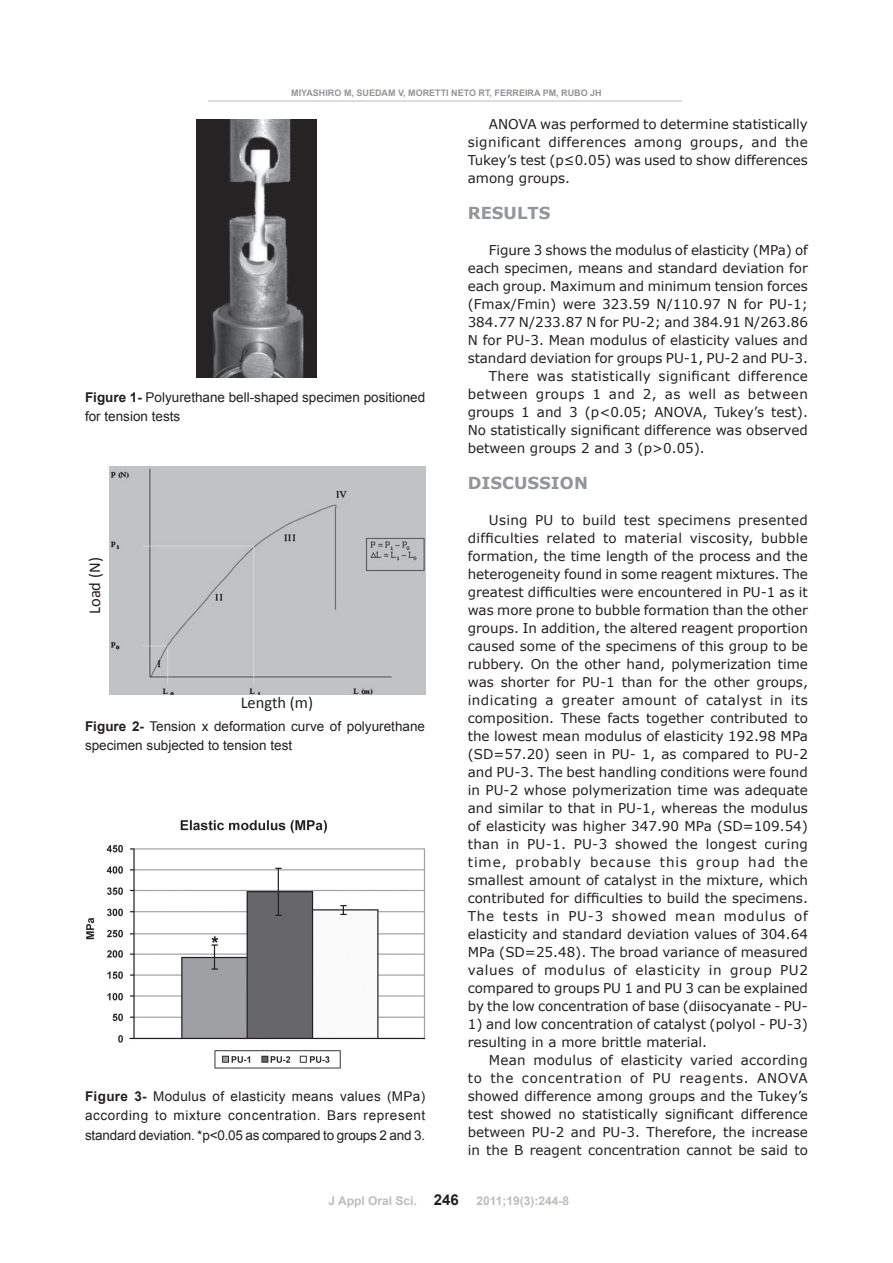
<style>
.page{position:relative;width:893px;height:1263px;background:#fff}
.page>*{position:absolute;margin:0;border:0;box-sizing:border-box;transform-origin:0 0}
.t1{font:700 16.5px "Verdana";color:#939598}
.t2{font:16.5px "Calibri";color:#231f20}
.t3{font:13.5px/18px "Verdana";color:#231f20;text-align:justify}
.t4{font:13.5px/19.5px "Arial";color:#231f20}
.t5{font:13.5px "Verdana";letter-spacing:.025em;color:#231f20}
.t6{font:13.5px "Verdana";letter-spacing:.035em;color:#231f20}
.t7{font:700 12px "Arial";color:#bcbdc0}
.t8{font:700 9px "Arial";color:#939598}
.s1{font-weight:700}
.s2{font-size:15px;color:#231f20}
</style>
<div class="page">
<hr style="left:208px;top:100px;width:474px;height:1px;background:#dcdddf">
<img style="left:196px;top:120px;width:120px;height:257px">
<img style="left:86px;top:819px;width:340px;height:250px">
<div style="left:109px;top:466px;width:316px;height:228px;background:#c1c2c4"></div>
<p class="t8" style="left:291px;top:87px;width:312px">MIYASHIRO M, SUEDAM V, MORETTI NETO RT, FERREIRA PM, RUBO JH</p>
<p class="t4" style="left:85px;top:387px;width:342px"><span class="s1">Figure 1-</span> Polyurethane bell-shaped specimen positioned for tension tests</p>
<p class="t2" style="left:85px;top:614px;width:58px;rotate:-90deg">Load (N)</p>
<p class="t2" style="left:241px;top:692px;width:74px">Length (m)</p>
<p class="t4" style="left:85px;top:716px;width:341px"><span class="s1">Figure 2-</span> Tension x deformation curve of polyurethane specimen subjected to tension test</p>
<p class="t4" style="left:85px;top:1086px;width:342px;text-align:justify"><span class="s1">Figure 3-</span> Modulus of elasticity means values (MPa) according to mixture concentration. Bars represent standard deviation. *p&lt;0.05 as compared to groups 2 and 3.</p>
<p class="t3" style="left:468px;top:115px;width:342px;text-indent:21px">ANOVA was performed to determine statistically significant differences among groups, and the Tukey’s test (p≤0.05) was used to show differences among groups.</p>
<p class="t1" style="left:468px;top:203px;width:84px">RESULTS</p>
<p class="t3" style="left:489px;top:241px;width:320px">Figure 3 shows the modulus of elasticity (MPa) of</p>
<p class="t3" style="left:468px;top:259px;width:342px">each specimen, means and standard deviation for</p>
<p class="t3" style="left:468px;top:277px;width:342px">each group. Maximum and minimum tension forces</p>
<p class="t3" style="left:468px;top:295px;width:342px">(Fmax/Fmin) were 323.59 N/110.97 N for PU-1;</p>
<p class="t3" style="left:468px;top:313px;width:342px">384.77 N/233.87 N for PU-2; and 384.91 N/263.86</p>
<p class="t3" style="left:468px;top:331px;width:342px">N for PU-3. Mean modulus of elasticity values and</p>
<p class="t3" style="left:468px;top:349px;width:342px">standard deviation for groups PU-1, PU-2 and PU-3.</p>
<p class="t5" style="left:489px;top:368px;width:320px">There was statistically significant difference</p>
<p class="t6" style="left:468px;top:386px;width:342px">between groups 1 and 2, as well as between</p>
<p class="t3" style="left:468px;top:403px;width:342px">groups 1 and 3 (p&lt;0.05; ANOVA, Tukey’s test).</p>
<p class="t3" style="left:468px;top:421px;width:342px">No statistically significant difference was observed</p>
<p class="t3" style="left:468px;top:439px;width:239px">between groups 2 and 3 (p&gt;0.05).</p>
<p class="t1" style="left:468px;top:473px;width:122px">DISCUSSION</p>
<p class="t3" style="left:468px;top:511px;width:342px;text-indent:21px">Using PU to build test specimens presented difficulties related to material viscosity, bubble formation, the time length of the process and the heterogeneity found in some reagent mixtures. The greatest difficulties were encountered in PU-1 as it was more prone to bubble formation than the other groups. In addition, the altered reagent proportion caused some of the specimens of this group to be rubbery. On the other hand, polymerization time was shorter for PU-1 than for the other groups, indicating a greater amount of catalyst in its composition. These facts together contributed to the lowest mean modulus of elasticity 192.98 MPa (SD=57.20) seen in PU- 1, as compared to PU-2 and PU-3. The best handling conditions were found in PU-2 whose polymerization time was adequate and similar to that in PU-1, whereas the modulus of elasticity was higher 347.90 MPa (SD=109.54) than in PU-1. PU-3 showed the longest curing time, probably because this group had the smallest amount of catalyst in the mixture, which contributed for difficulties to build the specimens.<br>The tests in PU-3 showed mean modulus of elasticity and standard deviation values of 304.64<br>MPa (SD=25.48). The broad variance of measured values of modulus of elasticity in group PU2 compared to groups PU 1 and PU 3 can be explained by the low concentration of base (diisocyanate - PU-</p>
<p class="t3" style="left:468px;top:1015px;width:342px">1) and low concentration of catalyst (polyol - PU-3) resulting in a more brittle material.</p>
<p class="t3" style="left:468px;top:1051px;width:342px;text-indent:21px">Mean modulus of elasticity varied according to the concentration of PU reagents. ANOVA showed difference among groups and the Tukey’s test showed no statistically significant difference between PU-2 and PU-3. Therefore, the increase in the B reagent concentration cannot be said to</p>
<p class="t7" style="left:328px;top:1193px;width:132px">J Appl Oral Sci. <span class="s2">246</span></p>
<p class="t7" style="left:477px;top:1193px;width:94px">2011;19(3):244-8</p>
</div>
